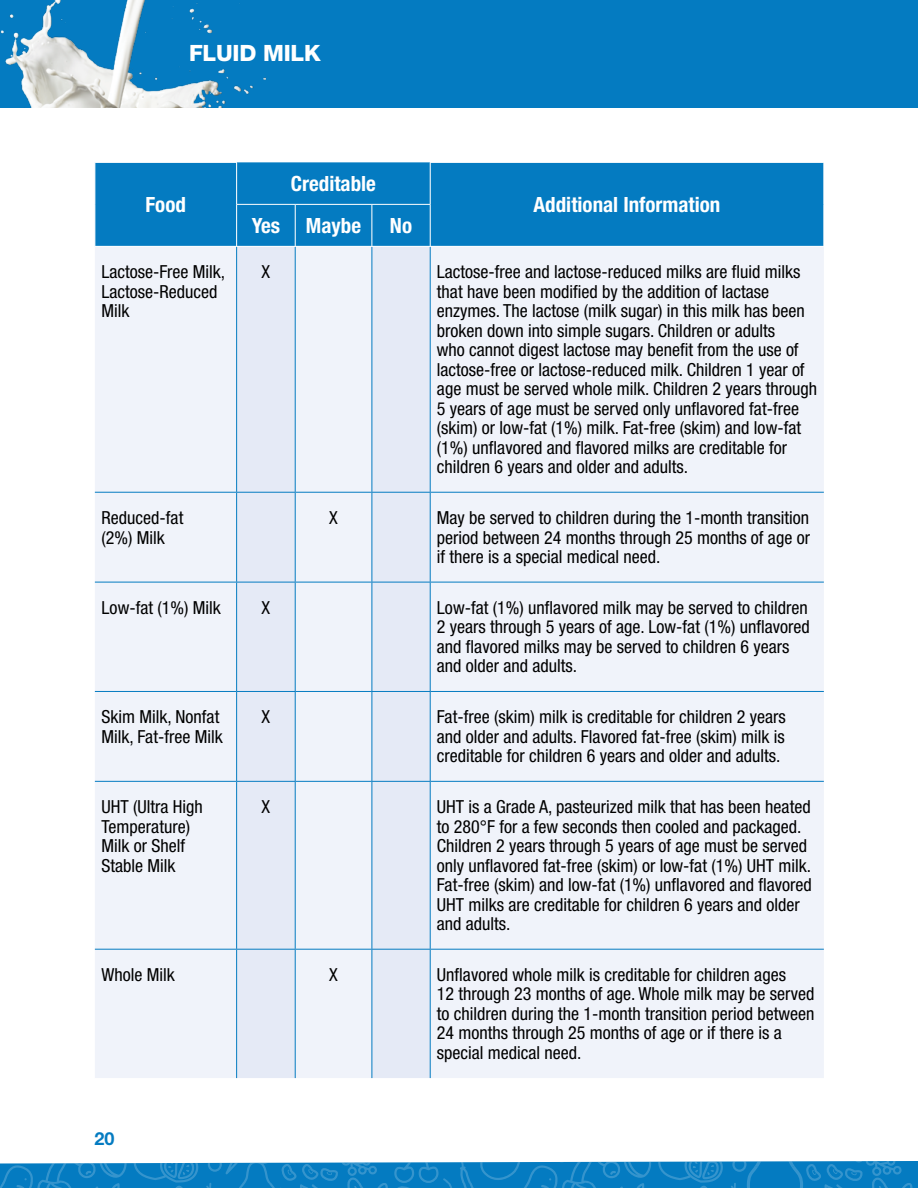
<style>
.page{position:relative;width:918px;height:1188px;background:#fff}
.page>*{position:absolute;margin:0;border:0;box-sizing:border-box;transform-origin:0 0}
.t1{font:800 22.5px "Helvetica Neue LT Pro";letter-spacing:-.01em;color:#fff}
.t2{font:700 condensed 21px "Helvetica Neue LT Pro";color:#fff}
.t3{font:condensed 18px/19.5px "Helvetica Neue LT Pro";color:#000}
.t4{font:700 18px "Helvetica Neue LT Pro";color:#047bc1}
</style>
<div class="page">
<div style="left:0;top:0;width:918px;height:108px;background:#047bc1"></div>
<img style="left:0;top:0;width:266px;height:108px">
<div style="left:95px;top:163px;width:729px;height:83px;background:#047bc1"></div>
<div style="left:237px;top:162px;width:193px;height:84px;background:#047bc1"></div>
<div style="left:95px;top:247px;width:729px;height:831px;background:#f0f3fa"></div>
<svg style="left:237px;top:247px;width:193px;height:831px;fill:#e5eaf6"></svg>
<hr style="left:295px;top:205px;width:1px;height:41px;background:#fff">
<hr style="left:372px;top:205px;width:1px;height:41px;background:#fff">
<hr style="left:236px;top:247px;width:1px;height:245px;background:#047bc1">
<hr style="left:295px;top:247px;width:1px;height:245px;background:#047bc1">
<hr style="left:372px;top:247px;width:1px;height:245px;background:#047bc1">
<hr style="left:430px;top:247px;width:1px;height:245px;background:#047bc1">
<hr style="left:95px;top:492px;width:142px;height:1px;background:#047bc1">
<hr style="left:237px;top:492px;width:58px;height:1px;background:#047bc1">
<hr style="left:236px;top:493px;width:1px;height:89px;background:#047bc1">
<hr style="left:295px;top:492px;width:77px;height:1px;background:#047bc1">
<hr style="left:295px;top:493px;width:1px;height:89px;background:#047bc1">
<hr style="left:372px;top:492px;width:58px;height:1px;background:#047bc1">
<hr style="left:372px;top:493px;width:1px;height:89px;background:#047bc1">
<hr style="left:430px;top:492px;width:394px;height:1px;background:#047bc1">
<hr style="left:430px;top:493px;width:1px;height:89px;background:#047bc1">
<hr style="left:95px;top:582px;width:142px;height:1px;background:#047bc1">
<hr style="left:237px;top:582px;width:58px;height:1px;background:#047bc1">
<hr style="left:236px;top:582px;width:1px;height:109px;background:#047bc1">
<hr style="left:295px;top:582px;width:77px;height:1px;background:#047bc1">
<hr style="left:295px;top:582px;width:1px;height:109px;background:#047bc1">
<hr style="left:372px;top:582px;width:58px;height:1px;background:#047bc1">
<hr style="left:372px;top:582px;width:1px;height:109px;background:#047bc1">
<hr style="left:430px;top:582px;width:394px;height:1px;background:#047bc1">
<hr style="left:430px;top:582px;width:1px;height:109px;background:#047bc1">
<hr style="left:95px;top:691px;width:142px;height:1px;background:#047bc1">
<hr style="left:237px;top:691px;width:58px;height:1px;background:#047bc1">
<hr style="left:236px;top:692px;width:1px;height:89px;background:#047bc1">
<hr style="left:295px;top:691px;width:77px;height:1px;background:#047bc1">
<hr style="left:295px;top:692px;width:1px;height:89px;background:#047bc1">
<hr style="left:372px;top:691px;width:58px;height:1px;background:#047bc1">
<hr style="left:372px;top:692px;width:1px;height:89px;background:#047bc1">
<hr style="left:430px;top:691px;width:394px;height:1px;background:#047bc1">
<hr style="left:430px;top:692px;width:1px;height:89px;background:#047bc1">
<hr style="left:95px;top:781px;width:142px;height:1px;background:#047bc1">
<hr style="left:237px;top:781px;width:58px;height:1px;background:#047bc1">
<hr style="left:236px;top:782px;width:1px;height:167px;background:#047bc1">
<hr style="left:295px;top:781px;width:77px;height:1px;background:#047bc1">
<hr style="left:295px;top:782px;width:1px;height:167px;background:#047bc1">
<hr style="left:372px;top:781px;width:58px;height:1px;background:#047bc1">
<hr style="left:372px;top:782px;width:1px;height:167px;background:#047bc1">
<hr style="left:430px;top:781px;width:394px;height:1px;background:#047bc1">
<hr style="left:430px;top:782px;width:1px;height:167px;background:#047bc1">
<hr style="left:95px;top:949px;width:142px;height:1px;background:#047bc1">
<hr style="left:237px;top:949px;width:58px;height:1px;background:#047bc1">
<hr style="left:236px;top:950px;width:1px;height:128px;background:#047bc1">
<hr style="left:295px;top:949px;width:77px;height:1px;background:#047bc1">
<hr style="left:295px;top:950px;width:1px;height:128px;background:#047bc1">
<hr style="left:372px;top:949px;width:58px;height:1px;background:#047bc1">
<hr style="left:372px;top:950px;width:1px;height:128px;background:#047bc1">
<hr style="left:430px;top:949px;width:394px;height:1px;background:#047bc1">
<hr style="left:430px;top:950px;width:1px;height:128px;background:#047bc1">
<hr style="left:236px;top:204px;width:59px;height:1px;background:#fff">
<hr style="left:295px;top:204px;width:77px;height:1px;background:#fff">
<hr style="left:372px;top:204px;width:59px;height:1px;background:#fff">
<hr style="left:430px;top:163px;width:1px;height:41px;background:#fff">
<hr style="left:430px;top:205px;width:1px;height:41px;background:#fff">
<hr style="left:236px;top:163px;width:1px;height:41px;background:#fff">
<hr style="left:236px;top:205px;width:1px;height:41px;background:#fff">
<svg style="left:0;top:1161px;width:918px;height:27px;background:#1885c5"></svg>
<p class="t1" style="left:189px;top:40px;width:133px">FLUID MILK</p>
<p class="t2" style="left:146px;top:192px;width:42px">Food</p>
<p class="t2" style="left:291px;top:171px;width:87px">Creditable</p>
<p class="t2" style="left:252px;top:213px;width:111px">Yes Maybe</p>
<p class="t2" style="left:390px;top:213px;width:24px">No</p>
<p class="t2" style="left:534px;top:192px;width:188px">Additional Information</p>
<p class="t3" style="left:102px;top:262px;width:125px">Lactose-Free Milk,<br>Lactose-Reduced<br>Milk</p>
<p class="t3" style="left:262px;top:262px;width:10px">X</p>
<p class="t3" style="left:437px;top:262px;width:382px">Lactose-free and lactose-reduced milks are fluid milks that have been modified by the addition of lactase enzymes. The lactose (milk sugar) in this milk has been broken down into simple sugars. Children or adults<br>who cannot digest lactose may benefit from the use of lactose-free or lactose-reduced milk. Children 1 year of age must be served whole milk. Children 2 years through 5 years of age must be served only unflavored fat-free (skim) or low-fat (1%) milk. Fat-free (skim) and low-fat (1%) unflavored and flavored milks are creditable for children 6 years and older and adults.</p>
<p class="t3" style="left:102px;top:508px;width:83px">Reduced-fat (2%) Milk</p>
<p class="t3" style="left:329px;top:508px;width:10px">X</p>
<p class="t3" style="left:437px;top:508px;width:375px;text-align:justify">May be served to children during the 1-month transition period between 24 months through 25 months of age or if there is a special medical need.</p>
<p class="t3" style="left:102px;top:598px;width:121px">Low-fat (1%) Milk</p>
<p class="t3" style="left:262px;top:598px;width:10px">X</p>
<p class="t3" style="left:437px;top:598px;width:374px">Low-fat (1%) unflavored milk may be served to children 2 years through 5 years of age. Low-fat (1%) unflavored and flavored milks may be served to children 6 years and older and adults.</p>
<p class="t3" style="left:102px;top:707px;width:123px">Skim Milk, Nonfat<br>Milk, Fat-free Milk</p>
<p class="t3" style="left:262px;top:707px;width:10px">X</p>
<p class="t3" style="left:437px;top:707px;width:350px;text-align:justify">Fat-free (skim) milk is creditable for children 2 years and older and adults. Flavored fat-free (skim) milk is creditable for children 6 years and older and adults.</p>
<p class="t3" style="left:102px;top:797px;width:103px">UHT (Ultra High<br>Temperature)<br>Milk or Shelf<br>Stable Milk</p>
<p class="t3" style="left:262px;top:797px;width:10px">X</p>
<p class="t3" style="left:437px;top:797px;width:376px">UHT is a Grade A, pasteurized milk that has been heated to 280°F for a few seconds then cooled and packaged.<br>Children 2 years through 5 years of age must be served only unflavored fat-free (skim) or low-fat (1%) UHT milk.<br>Fat-free (skim) and low-fat (1%) unflavored and flavored UHT milks are creditable for children 6 years and older and adults.</p>
<p class="t3" style="left:102px;top:965px;width:75px">Whole Milk</p>
<p class="t3" style="left:329px;top:965px;width:10px">X</p>
<p class="t3" style="left:437px;top:965px;width:379px">Unflavored whole milk is creditable for children ages<br>12 through 23 months of age. Whole milk may be served to children during the 1-month transition period between 24 months through 25 months of age or if there is a special medical need.</p>
<p class="t4" style="left:94px;top:1127px;width:22px">20</p>
</div>
